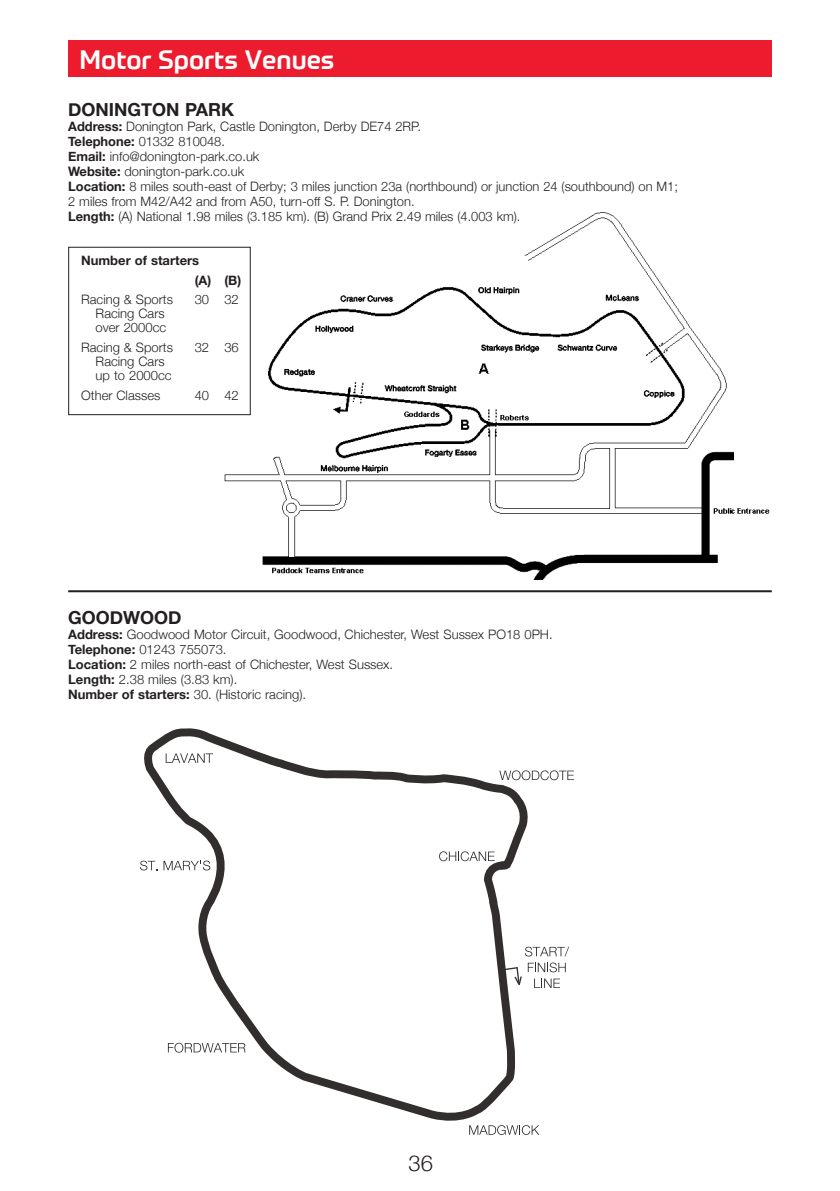
<style>
.page{position:relative;width:840px;height:1191px;background:#fff}
.page>*{position:absolute;margin:0;border:0;box-sizing:border-box;transform-origin:0 0}
.t1{font:500 26px "Prometo";color:#fff}
.t2{font:300 22px "Helvetica Neue";color:#231f20}
.t3{font:700 18px "Helvetica Neue";color:#231f20}
.t4{font:300 13px/15px "Helvetica Neue";color:#231f20}
.t5{font:700 13px "Helvetica Neue";color:#231f20}
.s1{font-weight:700}
</style>
<div class="page">
<div style="left:68px;top:40px;width:703px;height:37px;background:#ed1b2e"></div>
<svg style="left:142px;top:728px;width:384px;height:393px"></svg>
<svg style="left:439px;top:851px;width:74px;height:61px"></svg>
<svg style="left:499px;top:770px;width:74px;height:10px"></svg>
<svg style="left:166px;top:753px;width:47px;height:10px"></svg>
<svg style="left:140px;top:860px;width:70px;height:10px"></svg>
<svg style="left:168px;top:1043px;width:77px;height:9px"></svg>
<svg style="left:469px;top:1125px;width:70px;height:10px"></svg>
<svg style="left:524px;top:946px;width:45px;height:10px"></svg>
<svg style="left:501px;top:962px;width:64px;height:26px"></svg>
<img style="left:203px;top:212px;width:567px;height:368px">
<hr style="left:68px;top:590px;width:703px;height:2px;background:#231f20">
<div style="left:69px;top:247px;width:181px;height:168px;background:#fff"></div>
<div style="left:68px;top:247px;width:183px;height:168px;border:1px solid #231f20"></div>
<p class="t1" style="left:79px;top:42px;width:256px">Motor Sports Venues</p>
<p class="t3" style="left:68px;top:99px;width:167px">DONINGTON PARK</p>
<p class="t4" style="left:68px;top:119px;width:611px"><span class="s1">Address:</span> Donington Park, Castle Donington, Derby DE74 2RP.<br><span class="s1">Telephone:</span> 01332 810048.<br><span class="s1">Email:</span> info@donington-park.co.uk<br><span class="s1">Website:</span> donington-park.co.uk<br><span class="s1">Location:</span> 8 miles south-east of Derby; 3 miles junction 23a (northbound) or junction 24 (southbound) on M1; 2 miles from M42/A42 and from A50, turn-off S. P. Donington.<br><span class="s1">Length:</span> (A) National 1.98 miles (3.185 km). (B) Grand Prix 2.49 miles (4.003 km).</p>
<p class="t5" style="left:81px;top:256px;width:119px">Number of starters</p>
<p class="t5" style="left:194px;top:275px;width:48px">(A) (B)</p>
<p class="t4" style="left:81px;top:292px;width:93px">Racing &amp; Sports</p>
<p class="t4" style="left:194px;top:292px;width:46px">30 32</p>
<p class="t4" style="left:96px;top:306px;width:72px;line-height:14px">Racing Cars over 2000cc</p>
<p class="t4" style="left:81px;top:340px;width:93px">Racing &amp; Sports</p>
<p class="t4" style="left:194px;top:340px;width:46px">32 36</p>
<p class="t4" style="left:96px;top:354px;width:77px;line-height:14px">Racing Cars up to 2000cc</p>
<p class="t4" style="left:81px;top:387px;width:81px">Other Classes</p>
<p class="t4" style="left:194px;top:387px;width:46px">40 42</p>
<p class="t3" style="left:68px;top:606px;width:115px">GOODWOOD</p>
<p class="t4" style="left:68px;top:626px;width:486px"><span class="s1">Address:</span> Goodwood Motor Circuit, Goodwood, Chichester, West Sussex PO18 0PH.<br><span class="s1">Telephone:</span> 01243 755073.<br><span class="s1">Location:</span> 2 miles north-east of Chichester, West Sussex.<br><span class="s1">Length:</span> 2.38 miles (3.83 km).<br><span class="s1">Number of starters:</span> 30. (Historic racing).</p>
<p class="t2" style="left:408px;top:1149px;width:26px">36</p>
</div>
